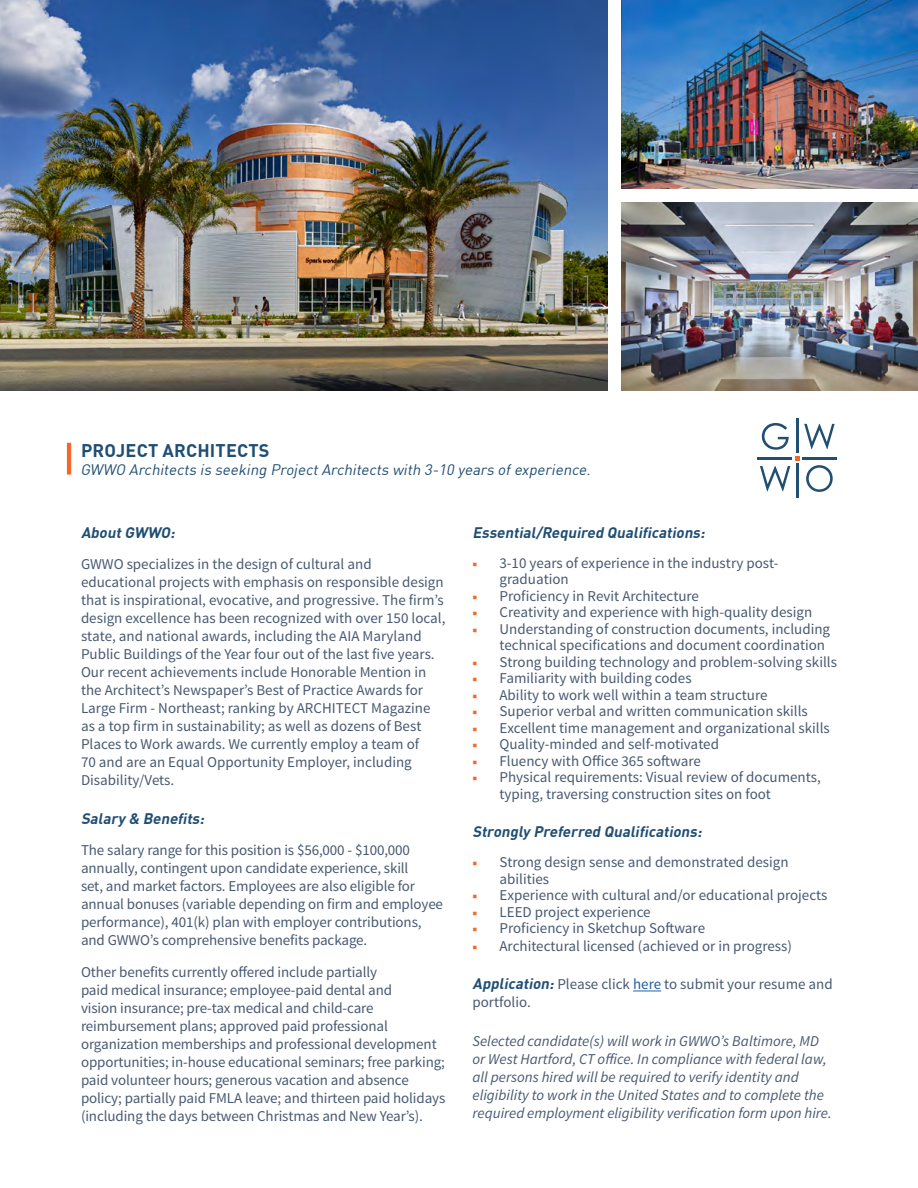
<style>
.page{position:relative;width:918px;height:1188px;background:#fff}
.page>*{position:absolute;margin:0;border:0;box-sizing:border-box;transform-origin:0 0}
.t1{font:700 18px "DINOT";letter-spacing:.01em;color:#204e73}
.t2{font:15px/18px "Source Sans Pro";color:#485972}
.t3{font:italic 15px/18px "Source Sans Pro";color:#485972}
.t4{font:italic 700 15px "DINOT";color:#204e73}
.t5{font:italic 15px "DINOT";color:#204e73}
.s1{font-weight:900;font-size:13.5px;color:#f26829}
.s2{font-family:"DINOT";font-weight:700;font-style:italic;color:#204e73}
.s3{color:#215e9e}
</style>
<div class="page">
<svg style="left:633px;top:991px;width:28px;height:1px"></svg>
<img style="left:0;top:0;width:607px;height:391px">
<hr style="left:67px;top:443px;width:4px;height:32px;background:#f26829">
<svg style="left:795px;top:456px;width:4px;height:4px"></svg>
<hr style="left:796px;top:418px;width:2px;height:35px;background:#214e73">
<hr style="left:796px;top:463px;width:2px;height:35px;background:#214e73">
<hr style="left:757px;top:457px;width:35px;height:2px;background:#214e73">
<hr style="left:803px;top:457px;width:34px;height:2px;background:#214e73">
<svg style="left:760px;top:466px;width:30px;height:25px"></svg>
<svg style="left:762px;top:423px;width:27px;height:27px"></svg>
<svg style="left:806px;top:465px;width:27px;height:27px"></svg>
<svg style="left:804px;top:424px;width:31px;height:25px"></svg>
<img style="left:622px;top:0;width:296px;height:188px">
<img style="left:622px;top:203px;width:296px;height:188px">
<p class="t1" style="left:81px;top:436px;width:190px">PROJECT ARCHITECTS</p>
<p class="t5" style="left:80px;top:458px;width:515px">GWWO Architects is seeking ProjectArchitects with 3-10 years ofexperience.</p>
<p class="t4" style="left:81px;top:521px;width:99px">AboutGWWO:</p>
<p class="t2" style="left:81px;top:556px;width:366px">GWWO specializes in the design of cultural and educational projects with emphasis on responsible design that is inspirational, evocative, and progressive. The firm’s design excellence has been recognized with over 150 local, state, and national awards, including the AIA Maryland Public Buildings of the Year four out of the last five years.<br>Our recent achievements include Honorable Mention in the Architect’s Newspaper’s Best of Practice Awards for Large Firm - Northeast; ranking by ARCHITECT Magazine as a top firm in sustainability; as well as dozens of Best Places to Work awards. We currently employ a team of<br>70 and are an Equal Opportunity Employer, including Disability/Vets.</p>
<p class="t4" style="left:81px;top:807px;width:128px">Salary &amp; Benefits:</p>
<p class="t2" style="left:81px;top:841px;width:364px">The salary range for this position is $56,000 - $100,000 annually, contingent upon candidate experience, skill<br>set, and market factors. Employees are also eligible for annual bonuses (variable depending on firm and employee performance), 401(k) plan with employer contributions, and GWWO’s comprehensive benefits package.</p>
<p class="t2" style="left:81px;top:963px;width:366px">Other benefits currently offered include partially<br>paid medical insurance; employee-paid dental and<br>vision insurance; pre-tax medical and child-care reimbursement plans; approved paid professional organization memberships and professional development opportunities; in-house educational seminars; free parking; paid volunteer hours; generous vacation and absence policy; partially paid FMLA leave; and thirteen paid holidays (including the days between Christmas and New Year’s).</p>
<p class="t4" style="left:472px;top:521px;width:237px">Essential/Required Qualifications:</p>
<p class="t2" style="left:500px;top:555px;width:281px;line-height:16.5px;text-indent:-27px"><span class="s1">■</span> 3-10 years of experience in the industry post&shy;graduation</p>
<p class="t2" style="left:472px;top:587px;width:228px"><span class="s1">■</span> Proficiency in Revit Architecture</p>
<p class="t2" style="left:472px;top:604px;width:341px"><span class="s1">■</span> Creativity and experience with high-quality design</p>
<p class="t2" style="left:500px;top:621px;width:332px;line-height:16.5px;text-indent:-27px"><span class="s1">■</span> Understanding of construction documents, including technical specifications and document coordination</p>
<p class="t2" style="left:472px;top:653px;width:366px"><span class="s1">■</span> Strong building technology and problem-solving skills</p>
<p class="t2" style="left:472px;top:670px;width:221px"><span class="s1">■</span> Familiarity with building codes</p>
<p class="t2" style="left:472px;top:686px;width:297px"><span class="s1">■</span> Ability to work well within a team structure</p>
<p class="t2" style="left:472px;top:703px;width:337px"><span class="s1">■</span> Superior verbal and written communication skills</p>
<p class="t2" style="left:472px;top:719px;width:359px"><span class="s1">■</span> Excellent time management and organizational skills</p>
<p class="t2" style="left:472px;top:736px;width:248px"><span class="s1">■</span> Quality-minded and self-motivated</p>
<p class="t2" style="left:472px;top:752px;width:230px"><span class="s1">■</span> Fluency with Office 365 software</p>
<p class="t2" style="left:500px;top:769px;width:323px;line-height:16.5px;text-indent:-27px"><span class="s1">■</span> Physical requirements: Visual review of documents, typing, traversing construction sites on foot</p>
<p class="t4" style="left:472px;top:820px;width:234px">Strongly Preferred Qualifications:</p>
<p class="t2" style="left:500px;top:854px;width:291px;line-height:16.5px;text-indent:-27px"><span class="s1">■</span> Strong design sense and demonstrated design abilities</p>
<p class="t2" style="left:472px;top:886px;width:357px"><span class="s1">■</span> Experience with cultural and/or educational projects</p>
<p class="t2" style="left:472px;top:903px;width:180px"><span class="s1">■</span> LEED project experience</p>
<p class="t2" style="left:472px;top:919px;width:234px"><span class="s1">■</span> Proficiency in Sketchup Software</p>
<p class="t2" style="left:472px;top:937px;width:321px"><span class="s1">■</span> Architectural licensed (achieved or in progress)</p>
<p class="t2" style="left:472px;top:976px;width:362px"><span class="s2">Application:</span>Please click <span class="s3">here</span> to submit your resume and portfolio.</p>
<p class="t3" style="left:472px;top:1032px;width:361px">Selected candidate(s) will work in GWWO’s Baltimore, MD or West Hartford, CT office. In compliance with federal law, all persons hired will be required to verify identity and eligibility to work in the United States and to complete the required employment eligibility verification form upon hire.</p>
</div>
